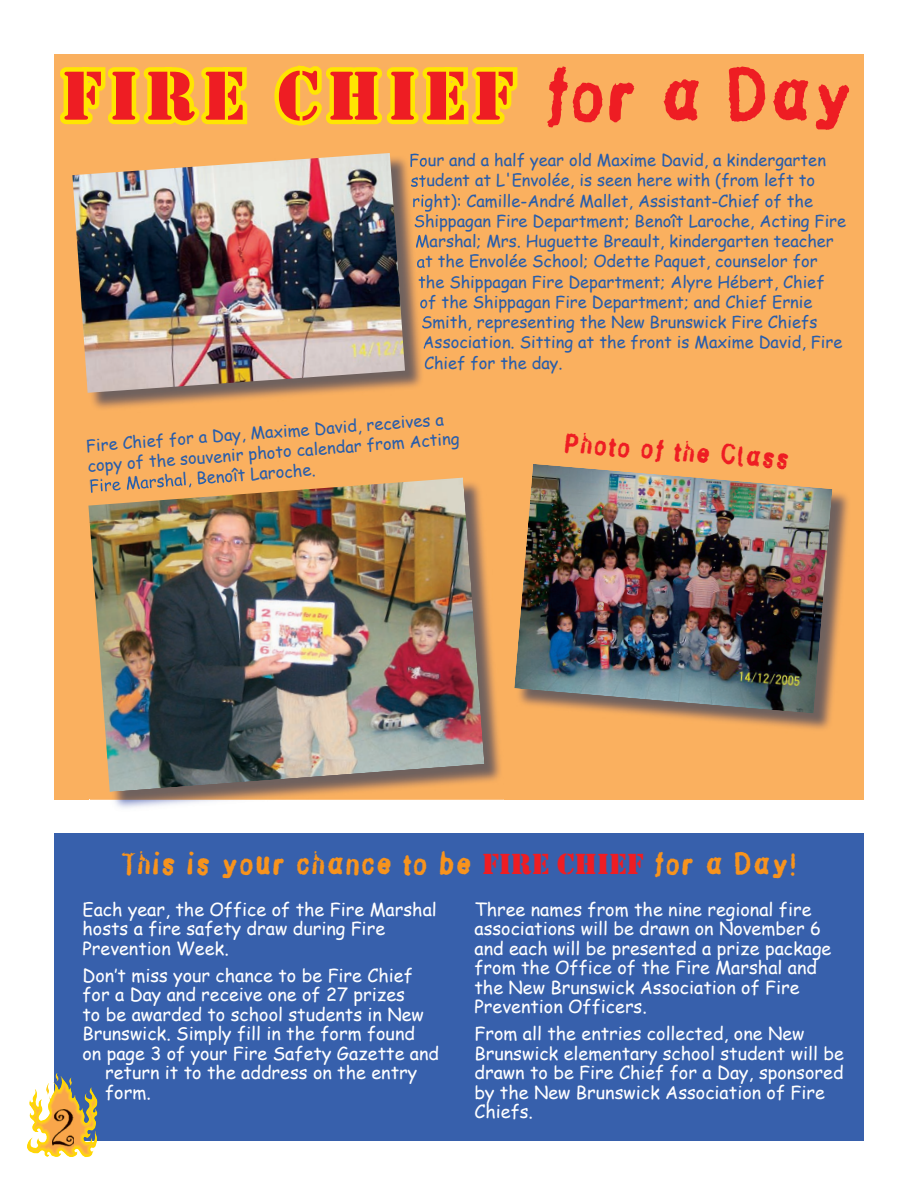
<style>
.page{position:relative;width:918px;height:1188px;background:#fff}
.page>*{position:absolute;margin:0;border:0;box-sizing:border-box;transform-origin:0 0}
.t1{font:72px "Stencil";letter-spacing:.1em;color:#ee1d23}
.t2{font:30px "Stamp Gothic";color:#f7931d}
.t3{font:27px "Stamp Gothic";color:#ee1d23}
.t4{font:18px/19.5px "Comic Sans MS";color:#fff}
.t5{font:16.5px/20.4px "Comic Sans MS";color:#285dab}
.s1{font-family:"Stamp Gothic"}
.s2{font-family:"Stencil";color:#ee1d23}
</style>
<div class="page">
<div style="left:54px;top:54px;width:810px;height:746px;background:#fab05f"></div>
<div style="left:54px;top:833px;width:810px;height:308px;background:#3760ac"></div>
<svg style="left:60px;top:67px;width:188px;height:59px"></svg>
<svg style="left:274px;top:65px;width:244px;height:61px"></svg>
<svg style="left:27px;top:1073px;width:70px;height:84px"></svg>
<img style="left:641px;top:489px;width:208px;height:240px">
<img style="left:514px;top:464px;width:318px;height:250px">
<img style="left:92px;top:162px;width:332px;height:247px">
<img style="left:410px;top:154px;width:15px;height:17px">
<img style="left:411px;top:173px;width:14px;height:17px">
<img style="left:413px;top:193px;width:11px;height:18px">
<img style="left:415px;top:214px;width:10px;height:18px">
<img style="left:416px;top:234px;width:9px;height:18px">
<img style="left:417px;top:254px;width:8px;height:18px">
<img style="left:419px;top:274px;width:6px;height:18px">
<img style="left:420px;top:295px;width:5px;height:18px">
<img style="left:422px;top:315px;width:3px;height:18px">
<img style="left:72px;top:153px;width:333px;height:240px">
<img style="left:90px;top:552px;width:414px;height:256px">
<img style="left:88px;top:478px;width:396px;height:314px">
<img style="left:52px;top:1110px;width:22px;height:36px">
<h1 class="t1" style="left:62px;top:54px;width:794px">FIRE CHIEF <span class="s1">for a Day</span></h1>
<p class="t5" style="left:409px;top:149px;width:418px">Four and a half year old Maxime David, a kindergarten</p>
<p class="t5" style="left:411px;top:170px;width:406px">student at L'Envolée, is seen here with (from left to</p>
<p class="t5" style="left:412px;top:190px;width:403px">right): Camille-André Mallet, Assistant-Chief of the</p>
<p class="t5" style="left:414px;top:210px;width:434px">Shippagan Fire Department; Benoît Laroche, Acting Fire</p>
<p class="t5" style="left:415px;top:230px;width:420px">Marshal; Mrs. Huguette Breault, kindergarten teacher</p>
<p class="t5" style="left:417px;top:251px;width:403px">at the Envolée School; Odette Paquet, counselor for</p>
<p class="t5" style="left:418px;top:271px;width:408px">the Shippagan Fire Department; Alyre Hébert, Chief</p>
<p class="t5" style="left:420px;top:291px;width:395px">of the Shippagan Fire Department; and Chief Ernie</p>
<p class="t5" style="left:421px;top:311px;width:398px">Smith, representing the New Brunswick Fire Chiefs</p>
<p class="t5" style="left:423px;top:332px;width:421px">Association. Sitting at the front is Maxime David, Fire</p>
<p class="t5" style="left:424px;top:352px;width:140px">Chief for the day.</p>
<p class="t5" style="left:85px;top:434px;width:374px;rotate:-4deg">Fire Chief for a Day, Maxime David, receives a copy of the souvenir photo calendar from Acting<br>Fire Marshal, Benoît Laroche.</p>
<h3 class="t3" style="left:565px;top:425px;width:228px;rotate:4deg">Photo of the Class</h3>
<h2 class="t2" style="left:121px;top:844px;width:678px">This is your chance to be <span class="s2">FIRE CHIEF</span> for a Day!</h2>
<p class="t4" style="left:82px;top:899px;width:356px">Each year, the Office of the Fire Marshal hosts a fire safety draw during Fire<br>Prevention Week.</p>
<p class="t4" style="left:82px;top:965px;width:332px">Don’t miss your chance to be Fire Chief</p>
<p class="t4" style="left:82px;top:984px;width:324px">for a Day and receive one of 27 prizes</p>
<p class="t4" style="left:82px;top:1004px;width:343px">to be awarded to school students in New</p>
<p class="t4" style="left:82px;top:1023px;width:334px">Brunswick. Simply fill in the form found</p>
<p class="t4" style="left:82px;top:1043px;width:358px">on page 3 of your Fire Safety Gazette and</p>
<p class="t4" style="left:105px;top:1062px;width:314px">return it to the address on the entry</p>
<p class="t4" style="left:105px;top:1082px;width:47px">form.</p>
<p class="t4" style="left:475px;top:899px;width:358px">Three names from the nine regional fire associations will be drawn on November 6 and each will be presented a prize package from the Office of the Fire Marshal and the New Brunswick Association of Fire Prevention Officers.</p>
<p class="t4" style="left:475px;top:1023px;width:371px">From all the entries collected, one New Brunswick elementary school student will be drawn to be Fire Chief for a Day, sponsored by the New Brunswick Association of Fire Chiefs.</p>
</div>
